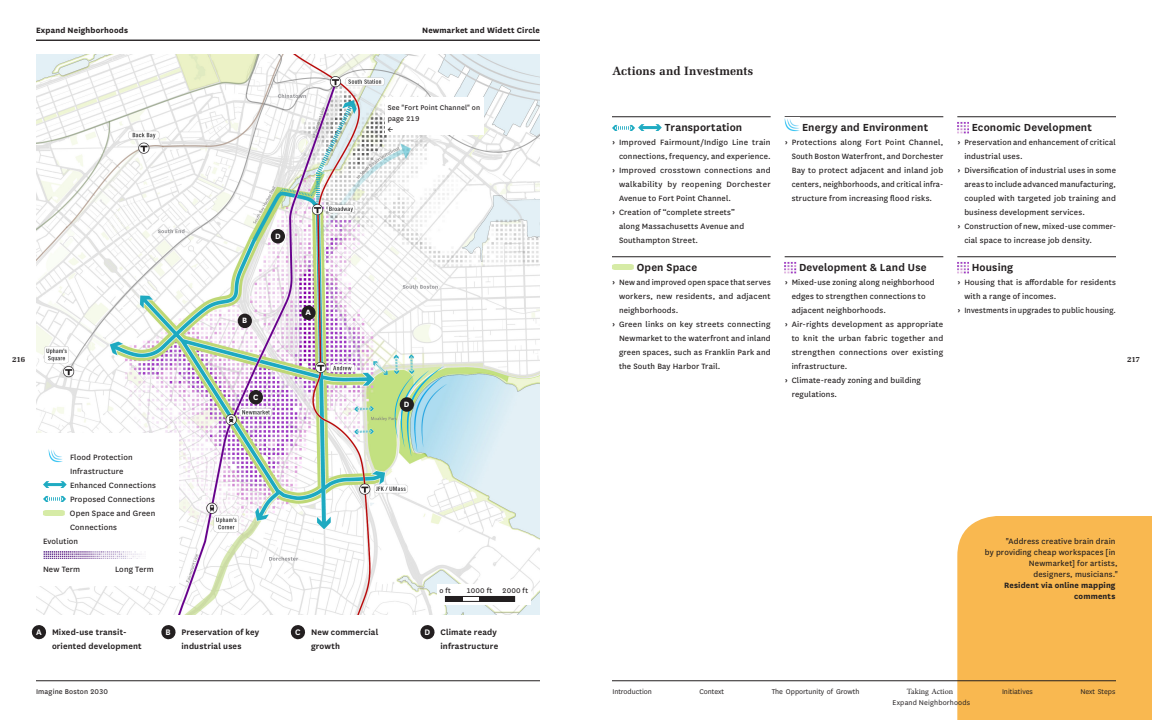
<style>
.page{position:relative;width:1152px;height:720px;background:#fff}
.page>*{position:absolute;margin:0;border:0;box-sizing:border-box;transform-origin:0 0}
.Body_Paragraph_title{font:600 12px "National";letter-spacing:.01em;color:#231f20}
.Sub-section_title{font:700 12px "Melior LT Pro";letter-spacing:.015em;color:#231f20}
.t1{font:600 9.4px/14px "National";letter-spacing:.015em;color:#231f20}
.Quotes{font:9px/14px "National";letter-spacing:.02em;color:#231f20;text-align:justify}
.Bullet{font:9px/14px "National";letter-spacing:.02em;color:#231f20}
.Quotes-2{font:700 9px/11px "National";letter-spacing:.02em;color:#231f20;text-align:right}
.Quotes-3{font:9px "National";letter-spacing:.02em;color:#231f20;scale:.96 1}
.Running_header{font:700 9px "National";letter-spacing:.02em;color:#231f20}
.t2{font:700 9px "National";color:#fff}
.Bullet-2{font:8px/11px "National";letter-spacing:.02em;color:#231f20}
.t3{font:8px "National";color:#231f20}
.t4{font:8px "National";letter-spacing:.025em;color:#231f20}
.t5{font:8px "Minion Pro";color:#231f20}
.t6{font:700 8px "Melior LT Pro";letter-spacing:-.005em;color:#231f20}
.s1{font-family:"Montserrat Alternates";font-weight:500}
.s2{color:#fff}
</style>
<div class="page">
<img style="left:36px;top:54px;width:504px;height:560px">
<div style="left:385px;top:97px;width:99px;height:38px;background:#fff"></div>
<div style="left:437px;top:584px;width:94px;height:21px;background:#fff"></div>
<div style="left:445px;top:596px;width:70px;height:6px;border:1px solid #231f20"></div>
<div style="left:445px;top:596px;width:17px;height:6px;background:#231f20"></div>
<div style="left:479px;top:596px;width:36px;height:6px;background:#231f20"></div>
<div style="left:36px;top:434px;width:142px;height:152px;background:#fff"></div>
<img style="left:49px;top:450px;width:14px;height:12px">
<hr style="left:45px;top:483px;width:19px;height:3px;background:#1fabc2">
<svg style="left:43px;top:481px;width:6px;height:7px"></svg>
<svg style="left:60px;top:481px;width:7px;height:7px"></svg>
<svg style="left:43px;top:496px;width:23px;height:6px"></svg>
<svg style="left:43px;top:510px;width:22px;height:6px"></svg>
<img style="left:43px;top:552px;width:99px;height:6px">
<div style="left:271px;top:229px;width:14px;height:15px;background:#231f20;border-radius:50%"></div>
<hr style="left:612px;top:117px;width:159px;height:1px;background:#231f20">
<hr style="left:612px;top:257px;width:159px;height:1px;background:#231f20">
<hr style="left:640px;top:126px;width:20px;height:3px;background:#1fabc2">
<svg style="left:612px;top:124px;width:32px;height:7px"></svg>
<svg style="left:655px;top:124px;width:7px;height:7px"></svg>
<svg style="left:612px;top:264px;width:22px;height:6px"></svg>
<hr style="left:785px;top:117px;width:158px;height:1px;background:#231f20">
<hr style="left:785px;top:257px;width:158px;height:1px;background:#231f20">
<img style="left:785px;top:117px;width:14px;height:14px">
<svg style="left:785px;top:262px;width:11px;height:11px"></svg>
<hr style="left:957px;top:117px;width:159px;height:1px;background:#231f20">
<hr style="left:957px;top:257px;width:159px;height:1px;background:#231f20">
<svg style="left:957px;top:122px;width:12px;height:11px"></svg>
<svg style="left:957px;top:262px;width:12px;height:11px"></svg>
<div style="left:957px;top:516px;width:195px;height:204px;background:#f9b850"></div>
<svg style="left:39px;top:625px;width:7px;height:14px"></svg>
<svg style="left:168px;top:625px;width:8px;height:14px"></svg>
<svg style="left:298px;top:625px;width:7px;height:14px"></svg>
<svg style="left:427px;top:625px;width:8px;height:14px"></svg>
<div style="left:301px;top:305px;width:15px;height:15px;background:#231f20;border-radius:50%"></div>
<div style="left:238px;top:314px;width:14px;height:14px;background:#231f20;border-radius:50%"></div>
<div style="left:249px;top:390px;width:14px;height:15px;background:#231f20;border-radius:50%"></div>
<div style="left:400px;top:397px;width:14px;height:15px;background:#231f20;border-radius:50%"></div>
<hr style="left:36px;top:40px;width:504px;height:1px;background:#231f20">
<hr style="left:612px;top:681px;width:504px;height:1px;background:#231f20">
<hr style="left:36px;top:681px;width:504px;height:1px;background:#231f20">
<p class="Quotes-2" style="left:36px;top:24px;width:94px">Expand Neighborhoods</p>
<p class="Running_header" style="left:422px;top:24px;width:119px">Newmarket and Widett Circle</p>
<p class="Sub-section_title" style="left:612px;top:63px;width:143px">Actions and Investments</p>
<p class="Bullet-2" style="left:388px;top:102px;width:94px">See "Fort Point Channel" on page 219<br>←</p>
<p class="Body_Paragraph_title" style="left:665px;top:119px;width:79px">Transportation</p>
<p class="Quotes" style="left:612px;top:135px;width:160px;text-align:right"><span class="s1">›</span> Improved Fairmount/Indigo Line train connections, frequency, and experience.</p>
<p class="Quotes" style="left:619px;top:163px;width:153px;text-indent:-7px"><span class="s1">›</span> Improved crosstown connections and walkability by reopening Dorchester Avenue to Fort Point Channel.</p>
<p class="Quotes" style="left:619px;top:205px;width:127px;text-align:left;text-indent:-7px"><span class="s1">›</span> Creation of “complete streets” along Massachusetts Avenue and<br>Southampton Street.</p>
<p class="Body_Paragraph_title" style="left:637px;top:259px;width:62px">Open Space</p>
<p class="Quotes" style="left:619px;top:275px;width:153px;text-indent:-7px"><span class="s1">›</span> New and improved open space that serves workers, new residents, and adjacent neighborhoods.</p>
<p class="Quotes" style="left:619px;top:317px;width:153px;text-indent:-7px"><span class="s1">›</span> Green links on key streets connecting Newmarket to the waterfront and inland green spaces, such as Franklin Park and the South Bay Harbor Trail.</p>
<p class="Body_Paragraph_title" style="left:802px;top:119px;width:128px">Energy and Environment</p>
<p class="Quotes" style="left:792px;top:135px;width:153px;text-indent:-7px"><span class="s1">›</span> Protections along Fort Point Channel, South Boston Waterfront, and Dorchester Bay to protect adjacent and inland job centers, neighborhoods, and critical infra&shy;structure from increasing flood risks.</p>
<p class="Body_Paragraph_title" style="left:972px;top:119px;width:122px">Economic Development</p>
<p class="Quotes" style="left:964px;top:135px;width:153px;text-indent:-7px"><span class="s1">›</span> Preservation and enhancement of critical industrial uses.</p>
<p class="Quotes" style="left:964px;top:163px;width:153px;text-indent:-7px"><span class="s1">›</span> Diversification of industrial uses in some areas to include advanced manufacturing, coupled with targeted job training and business development services.</p>
<p class="Quotes" style="left:964px;top:219px;width:153px;text-indent:-7px"><span class="s1">›</span> Construction of new, mixed-use commer&shy;cial space to increase job density.</p>
<p class="Body_Paragraph_title" style="left:972px;top:259px;width:43px">Housing</p>
<p class="Quotes" style="left:964px;top:275px;width:153px;text-indent:-7px"><span class="s1">›</span> Housing that is affordable for residents with a range of incomes.</p>
<p class="Quotes-3" style="left:957px;top:304px;width:167px"><span class="s1">›</span> Investments in upgrades to public housing.</p>
<p class="t2" style="left:275px;top:230px;width:7px">D</p>
<p class="Body_Paragraph_title" style="left:799px;top:259px;width:129px">Development &amp; Land Use</p>
<p class="Quotes" style="left:792px;top:275px;width:145px;text-align:left;text-indent:-7px"><span class="s1">›</span> Mixed-use zoning along neighborhood edges to strengthen connections to adjacent neighborhoods.</p>
<p class="Quotes" style="left:792px;top:317px;width:153px;text-indent:-7px"><span class="s1">›</span> Air-rights development as appropriate to knit the urban fabric together and strengthen connections over existing infrastructure.</p>
<p class="Quotes" style="left:792px;top:373px;width:131px;text-indent:-7px"><span class="s1">›</span> Climate-ready zoning and building regulations.</p>
<p class="t2" style="left:306px;top:306px;width:7px">A</p>
<p class="t2" style="left:242px;top:314px;width:7px">B</p>
<p class="t6" style="left:12px;top:354px;width:15px">216</p>
<p class="t6" style="left:1127px;top:354px;width:14px">217</p>
<p class="t2" style="left:253px;top:391px;width:7px">C</p>
<p class="t2" style="left:404px;top:398px;width:7px">D</p>
<p class="Bullet" style="left:70px;top:450px;width:64px">Flood Protection<br>Infrastructure</p>
<p class="Bullet" style="left:70px;top:478px;width:87px">Enhanced Connections</p>
<p class="Bullet" style="left:70px;top:492px;width:86px">Proposed Connections</p>
<p class="Bullet" style="left:70px;top:506px;width:87px">Open Space and Green<br>Connections</p>
<p class="Bullet" style="left:43px;top:534px;width:37px">Evolution</p>
<p class="Bullet" style="left:43px;top:562px;width:39px">New Term</p>
<p class="Bullet" style="left:115px;top:562px;width:40px">Long Term</p>
<p class="Bullet-2" style="left:440px;top:585px;width:13px">o ft</p>
<p class="Bullet-2" style="left:466px;top:585px;width:27px">1000 ft</p>
<p class="Bullet-2" style="left:502px;top:585px;width:27px">2000 ft</p>
<p class="t1" style="left:52px;top:625px;width:91px;text-indent:-16px"><span class="s2">A</span> Mixed-use transit&shy;oriented development</p>
<p class="t1" style="left:166px;top:625px;width:95px;text-align:center"><span class="s2">B</span> Preservation of key industrial uses</p>
<p class="t1" style="left:311px;top:625px;width:69px;text-indent:-16px"><span class="s2">C</span> New commercial growth</p>
<p class="t1" style="left:424px;top:625px;width:75px;text-align:right"><span class="s2">D</span> Climate ready infrastructure</p>
<p class="Bullet-2" style="left:36px;top:686px;width:74px">Imagine Boston 2030</p>
<p class="Quotes" style="left:985px;top:535px;width:135px;line-height:11px;text-align:right">"Address creative brain drain<br>by providing cheap workspaces [in<br>Newmarket] for artists,<br>designers, musicians."</p>
<p class="Quotes-2" style="left:1004px;top:579px;width:113px">Resident via online mapping comments</p>
<p class="t3" style="left:612px;top:686px;width:41px">Introduction</p>
<p class="t3" style="left:700px;top:686px;width:26px">Context</p>
<p class="t3" style="left:772px;top:686px;width:89px">The Opportunity of Growth</p>
<p class="t5" style="left:907px;top:686px;width:48px">Taking Action</p>
<p class="t3" style="left:1002px;top:686px;width:32px">Initiatives</p>
<p class="t3" style="left:1080px;top:686px;width:37px">Next Steps</p>
<p class="t4" style="left:893px;top:697px;width:79px">Expand Neighborhoods</p>
</div>
